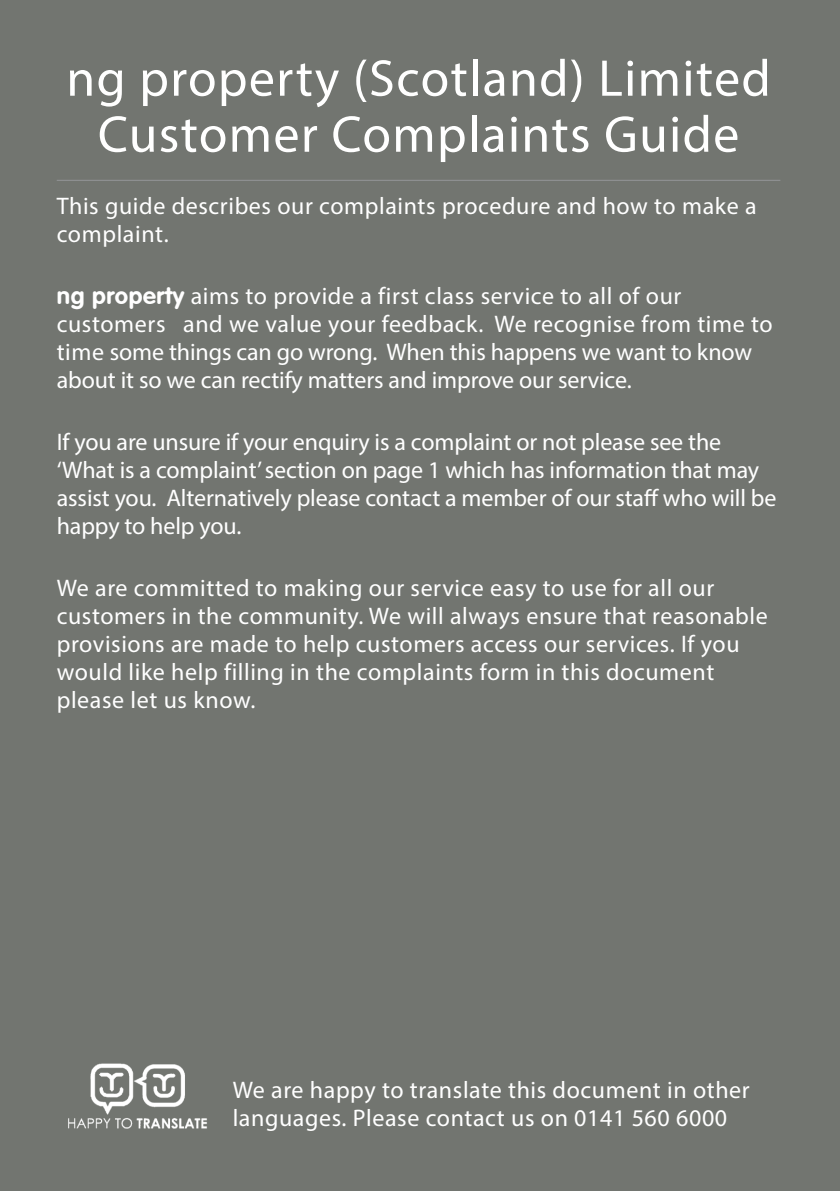
<style>
.page{position:relative;width:840px;height:1191px;background:#fff}
.page>*{position:absolute;margin:0;border:0;box-sizing:border-box;transform-origin:0 0}
.t1{font:52px/56px "Myriad Pro";letter-spacing:.025em;color:#fff;text-align:center}
.t2{font:24px/28px "Myriad Pro";letter-spacing:.025em;color:#fff}
.t3{font:24px/28px "Myriad Pro";letter-spacing:-.005em;color:#fff}
.s1{font-family:"VAG Rounded";font-weight:700}
</style>
<div class="page">
<div style="left:0;top:0;width:839px;height:1191px;background:#727570"></div>
<hr style="left:57px;top:180px;width:723px;height:1px;background:#939598">
<img style="left:68px;top:1063px;width:139px;height:66px">
<p class="t1" style="left:66px;top:49px;width:705px">ng property (Scotland) Limited<br>Customer Complaints Guide</p>
<p class="t2" style="left:57px;top:191px;width:701px">This guide describes our complaints procedure and how to make a complaint.</p>
<p class="t2" style="left:57px;top:281px;width:717px"><span class="s1">ng property</span> aims to provide a first class service to all of our customers and we value your feedback. We recognise from time to time some things can go wrong. When this happens we want to know about it so we can rectify matters and improve our service.</p>
<p class="t3" style="left:57px;top:427px;width:720px">If you are unsure if your enquiry is a complaint or not please see the ‘What is a complaint’ section on page 1 which has information that may assist you. Alternatively please contact a member of our staff who will be happy to help you.</p>
<p class="t2" style="left:57px;top:573px;width:712px">We are committed to making our service easy to use for all our customers in the community. We will always ensure that reasonable provisions are made to help customers access our services. If you would like help filling in the complaints form in this document please let us know.</p>
<p class="t2" style="left:232px;top:1076px;width:518px">We are happy to translate this document in other languages. Please contact us on 0141 560 6000</p>
</div>
